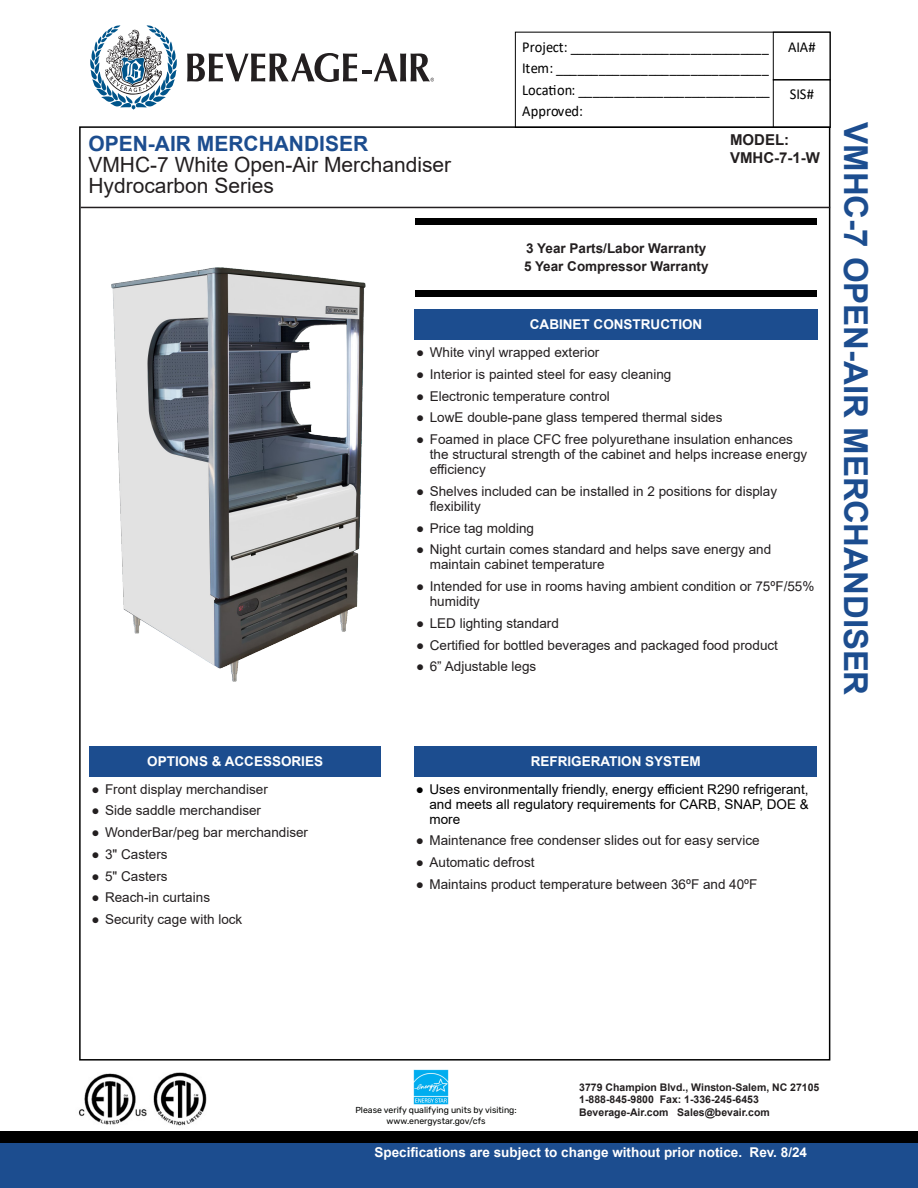
<style>
.page{position:relative;width:918px;height:1188px;background:#fff}
.page>*{position:absolute;margin:0;border:0;box-sizing:border-box;transform-origin:0 0}
.t1{font:700 33px "Arial";color:#1c4d8f}
.t2{font:21px/21px "Arial";color:#231f20}
.t3{font:15.15px/21.5px "Calibri";color:#000;text-align:justify;scale:.95 1}
.t4{font:700 15px/18px "Arial";color:#231f20}
.t5{font:13.5px/15px "Arial";color:#231f20}
.t6{font:700 13.5px "Arial";color:#fff}
.t7{font:13.5px/15px "Arial";color:#000;text-align:justify}
.t8{font:700 13.5px/18px "Arial";color:#231f20}
.t9{font:700 10.5px/12.6px "Arial";color:#231f20}
.Paragraph_Style_1{font:8.7px "Rubik";color:#040503}
.s1{font-weight:700;color:#1c4d8f}
.s2{font-family:"Arial Narrow"}
</style>
<div class="page">
<svg style="left:187px;top:53px;width:170px;height:29px"></svg>
<svg style="left:90px;top:25px;width:87px;height:85px"></svg>
<svg style="left:363px;top:53px;width:71px;height:28px"></svg>
<img style="left:111px;top:267px;width:254px;height:414px">
<div style="left:515px;top:32px;width:315px;height:96px;border:1px solid #000"></div>
<div style="left:773px;top:32px;width:57px;height:48px;border:1px solid #000"></div>
<div style="left:773px;top:79px;width:57px;height:49px;border:1px solid #000"></div>
<hr style="left:81px;top:207px;width:749px;height:1px;background:#231f20">
<img style="left:78px;top:1072px;width:129px;height:54px">
<div style="left:414px;top:309px;width:404px;height:31px;background:#1c4d8f"></div>
<div style="left:414px;top:746px;width:403px;height:30px;background:#1c4d8f"></div>
<div style="left:89px;top:746px;width:292px;height:30px;background:#1c4d8f"></div>
<div style="left:0;top:1131px;width:918px;height:22px;background:#000"></div>
<div style="left:0;top:1143px;width:918px;height:45px;background:#1c4d8f"></div>
<img style="left:413px;top:1069px;width:35px;height:36px">
<div style="left:415px;top:218px;width:402px;height:7px;background:#000"></div>
<div style="left:415px;top:290px;width:402px;height:7px;background:#000"></div>
<p class="t2" style="left:88px;top:133px;width:364px"><span class="s1">OPEN-AIR MERCHANDISER<br></span>VMHC-7 White Open-Air Merchandiser<br>Hydrocarbon Series</p>
<p class="t3" style="left:522px;top:36px;width:262px">Project: ____________________________ Item: ______________________________ Location: ___________________________ Approved:</p>
<p class="t3" style="left:788px;top:36px;width:31px">AIA#</p>
<p class="t3" style="left:790px;top:83px;width:27px">SIS#</p>
<p class="t4" style="left:730px;top:131px;width:91px">MODEL:<br>VMHC-7-1-W</p>
<p class="t8" style="left:524px;top:239px;width:186px">3 Year Parts/Labor Warranty<br>5 Year Compressor Warranty</p>
<p class="t6" style="left:530px;top:315px;width:174px">CABINET CONSTRUCTION</p>
<p class="t5" style="left:416px;top:345px;width:185px">● White vinyl wrapped exterior</p>
<p class="t5" style="left:416px;top:367px;width:257px">● Interior is painted steel for easy cleaning</p>
<p class="t5" style="left:416px;top:388px;width:195px">● Electronic temperature control</p>
<p class="t5" style="left:416px;top:410px;width:308px">● LowE double-pane glass tempered thermal sides</p>
<p class="t5" style="left:430px;top:432px;width:379px;text-indent:-14px">● Foamed in place CFC free polyurethane insulation enhances the structural strength of the cabinet and helps increase energy efficiency</p>
<p class="t5" style="left:430px;top:484px;width:349px;text-indent:-14px">● Shelves included can be installed in 2 positions for display flexibility</p>
<p class="t5" style="left:416px;top:520px;width:119px">● Price tag molding</p>
<p class="t5" style="left:430px;top:542px;width:343px;text-indent:-14px">● Night curtain comes standard and helps save energy and maintain cabinet temperature</p>
<p class="t5" style="left:430px;top:579px;width:386px;text-indent:-14px">● Intended for use in rooms having ambient condition or 75ºF/55% humidity</p>
<p class="t5" style="left:416px;top:616px;width:144px">● LED lighting standard</p>
<p class="t5" style="left:416px;top:637px;width:363px">● Certified for bottled beverages and packaged food product</p>
<p class="t5" style="left:416px;top:659px;width:122px">● 6” Adjustable legs</p>
<p class="t1" style="left:879px;top:122px;width:575px;rotate:90deg">VMHC-7 OPEN-AIR MERCHANDISER</p>
<p class="t6" style="left:147px;top:752px;width:177px">OPTIONS &amp; ACCESSORIES</p>
<p class="t6" style="left:531px;top:752px;width:172px">REFRIGERATION SYSTEM</p>
<p class="t5" style="left:92px;top:781px;width:178px">● Front display merchandiser</p>
<p class="t5" style="left:92px;top:803px;width:171px">● Side saddle merchandiser</p>
<p class="t5" style="left:92px;top:825px;width:218px">● WonderBar/peg bar merchandiser</p>
<p class="t5" style="left:92px;top:846px;width:78px">● 3" Casters</p>
<p class="t5" style="left:92px;top:868px;width:78px">● 5" Casters</p>
<p class="t5" style="left:92px;top:890px;width:120px">● Reach-in curtains</p>
<p class="t5" style="left:92px;top:912px;width:152px">● Security cage with lock</p>
<p class="t7" style="left:429px;top:781px;width:381px;text-indent:-14px">● Uses environmentally friendly, energy efficient R290 refrigerant, and meets all regulatory requirements for CARB, SNAP, DOE &amp; more</p>
<p class="t5" style="left:416px;top:833px;width:345px">● Maintenance free condenser slides out for easy service</p>
<p class="t5" style="left:416px;top:855px;width:120px">● Automatic defrost</p>
<p class="t5" style="left:416px;top:877px;width:343px">● Maintains product temperature between 36ºF and 40ºF</p>
<p class="t9" style="left:579px;top:1081px;width:242px">3779 Champion Blvd., Wins<span class="s2">t</span>on-Salem, NC 27105<br>1-888-845-9800 Fax: 1-336-245-6453</p>
<p class="Paragraph_Style_1" style="left:355px;top:1105px;width:163px">Please verify qualifying units by visiting:</p>
<p class="t9" style="left:579px;top:1106px;width:192px">Beverage-Air.com Sales@bevair.com</p>
<p class="Paragraph_Style_1" style="left:387px;top:1116px;width:100px">www.energystar.gov/cfs</p>
<p class="t6" style="left:375px;top:1143px;width:434px">Specifications are subject to change without prior notice. Rev. 8/24</p>
</div>
